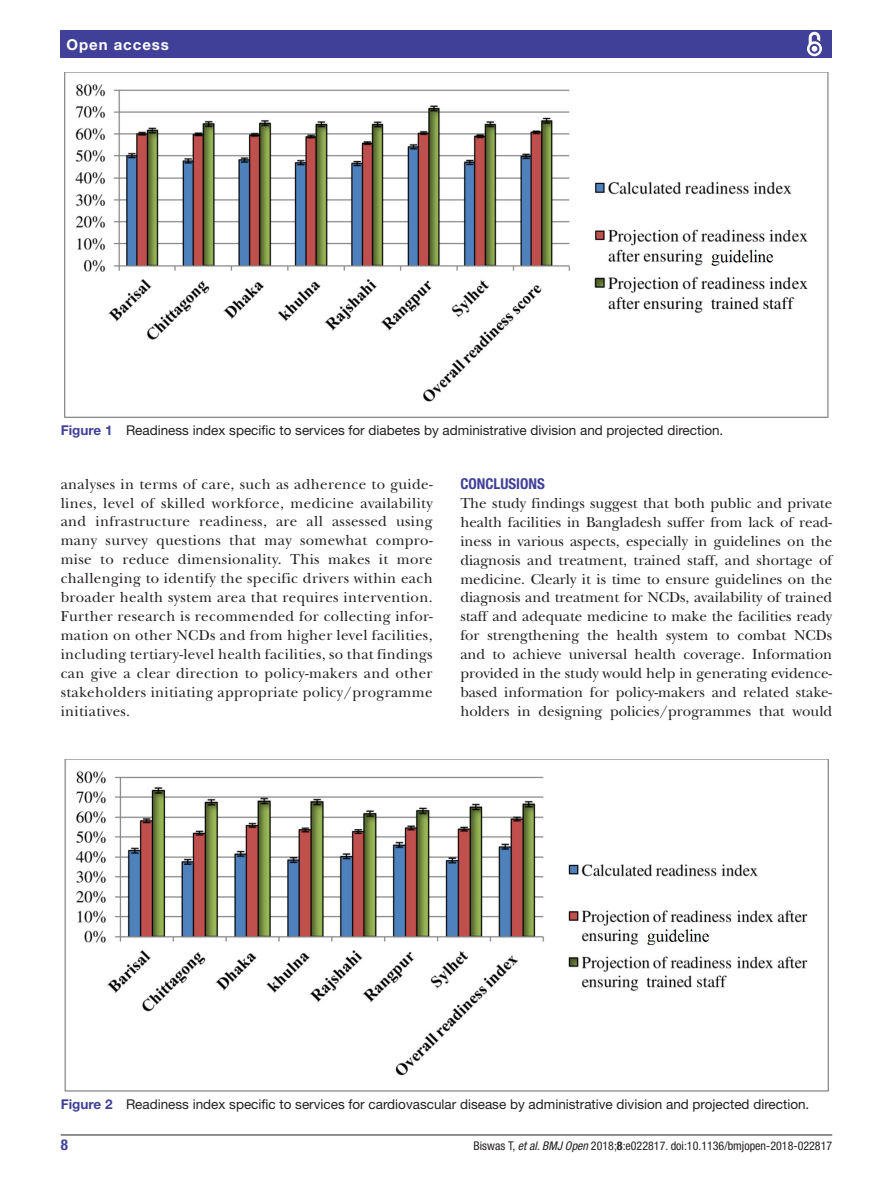
<style>
.page{position:relative;width:893px;height:1191px;background:#fff}
.page>*{position:absolute;margin:0;border:0;box-sizing:border-box;transform-origin:0 0}
.t1{font:15px/18.9px "New Baskerville";letter-spacing:.01em;color:#231f20;text-align:justify}
.t2{font:700 condensed 15px "Helvetica Neue LT Std";color:#414099}
.t3{font:700 15px "Helvetica Neue LT Std";letter-spacing:.065em;color:#fff}
.t4{font:13.5px "Helvetica Neue LT Std";color:#231f20}
.t5{font:condensed 12px "Helvetica Neue LT Std";color:#231f20}
.s1{font-weight:700;color:#414099}
.s2{font-style:italic}
.s3{font-weight:700}
</style>
<div class="page">
<hr style="left:61px;top:1134px;width:771px;height:1px;background:#231f20">
<div style="left:61px;top:31px;width:771px;height:27px;background:#414099"></div>
<svg style="left:807px;top:31px;width:15px;height:26px"></svg>
<img style="left:64px;top:73px;width:764px;height:344px">
<img style="left:64px;top:759px;width:764px;height:332px">
<p class="t3" style="left:66px;top:35px;width:104px">Open access</p>
<p class="t4" style="left:61px;top:422px;width:664px"><span class="s1">Figure 1</span> Readiness index specific to services for diabetes by administrative division and projected direction.</p>
<p class="t1" style="left:61px;top:474px;width:373px">analyses in terms of care, such as adherence to guide&shy;lines, level of skilled workforce, medicine availability and infrastructure readiness, are all assessed using many survey questions that may somewhat compro&shy;mise to reduce dimensionality. This makes it more challenging to identify the specific drivers within each broader health system area that requires intervention.<br>Further research is recommended for collecting infor&shy;mation on other NCDs and from higher level facilities, including tertiary-level health facilities, so that findings can give a clear direction to policy-makers and other stakeholders initiating appropriate policy/programme initiatives.</p>
<p class="t2" style="left:460px;top:474px;width:86px">CONCLUSIONS</p>
<p class="t1" style="left:460px;top:494px;width:373px">The study findings suggest that both public and private health facilities in Bangladesh suffer from lack of read&shy;iness in various aspects, especially in guidelines on the diagnosis and treatment, trained staff, and shortage of medicine. Clearly it is time to ensure guidelines on the diagnosis and treatment for NCDs, availability of trained staff and adequate medicine to make the facilities ready for strengthening the health system to combat NCDs and to achieve universal health coverage. Information provided in the study would help in generating evidence&shy;based information for policy-makers and related stake&shy;holders in designing policies/programmes that would</p>
<p class="t4" style="left:61px;top:1096px;width:750px"><span class="s1">Figure 2</span> Readiness index specific to services for cardiovascular disease by administrative division and projected direction.</p>
<p class="t2" style="left:61px;top:1135px;width:9px">8</p>
<p class="t5" style="left:474px;top:1138px;width:360px">Biswas T, <span class="s2">et al</span>. <span class="s2">BMJ Open</span> 2018;<span class="s3">8</span>:e022817. doi:10.1136/bmjopen-2018-022817</p>
</div>
